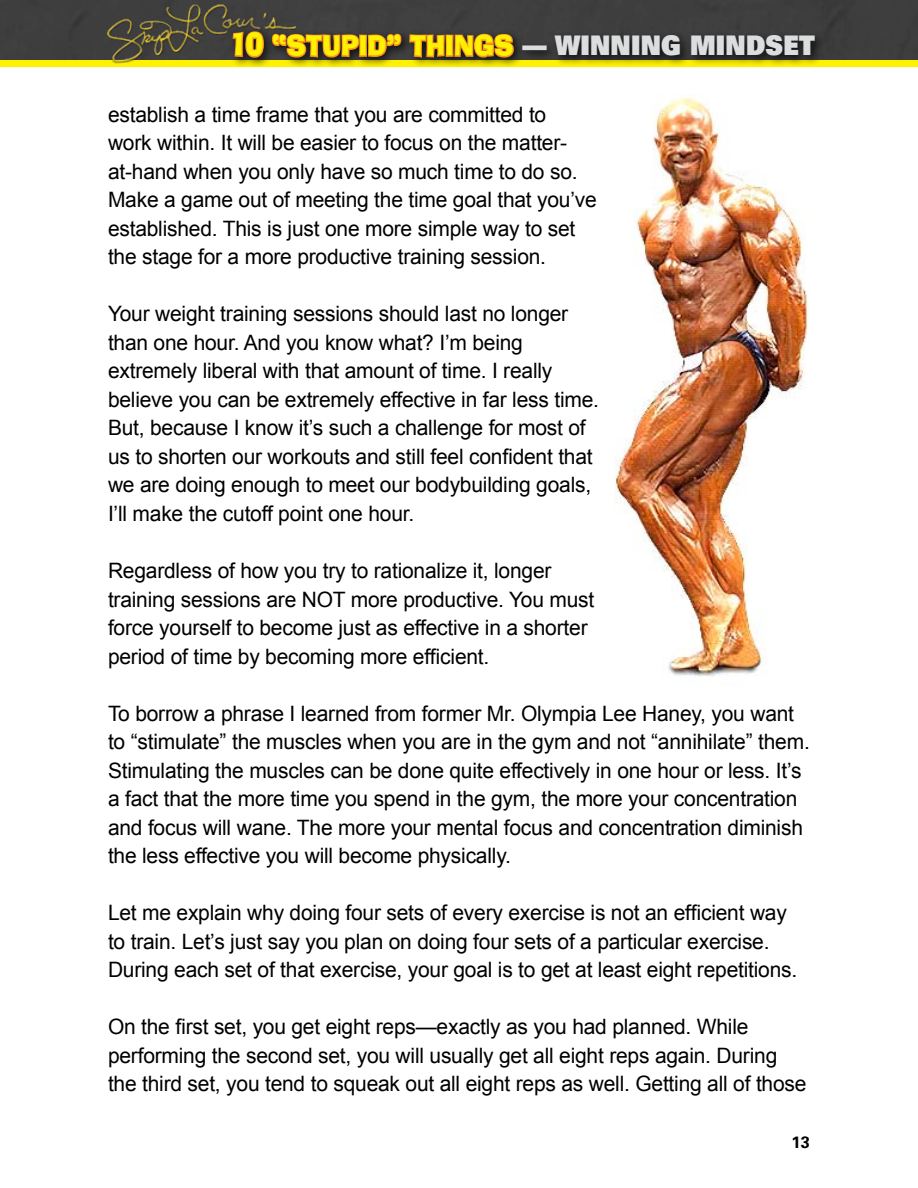
<style>
.page{position:relative;width:918px;height:1188px;background:#fff}
.page>*{position:absolute;margin:0;border:0;box-sizing:border-box;transform-origin:0 0}
.t1{font:900 27px "Univers";letter-spacing:.01em;color:#dcddde;scale:.9 1}
.t2{font:21.15px/28.5px "Arial";letter-spacing:-.01em;color:#000}
.t3{font:700 16.5px "Univers";color:#000}
.s1{font-family:"Ad Lib BT";font-weight:400;font-size:30px;color:#fff200}
.s2{font-family:"Ad Lib BT";font-weight:400;color:#fff200}
</style>
<div class="page">
<svg style="left:0;top:59px;width:918px;height:7px"></svg>
<div style="left:0;top:0;width:918px;height:59px;background:#3e3e3e"></div>
<div style="left:228px;top:26px;width:598px;height:43px;background:#000;opacity:.75"></div>
<svg style="left:271px;top:26px;width:244px;height:43px;background:#8c6f2c"></svg>
<img style="left:102px;top:0;width:197px;height:68px">
<img style="left:614px;top:97px;width:195px;height:580px">
<p class="t1" style="left:230px;top:28px;width:652px"><span class="s1">10</span> <span class="s2">“STUPID” THINGS</span> — WINNing MINDSET</p>
<p class="t2" style="left:108px;top:100px;width:490px">establish a time frame that you are committed to<br>work within. It will be easier to focus on the matter&shy;at-hand when you only have so much time to do so.<br>Make a game out of meeting the time goal that you’ve established. This is just one more simple way to set the stage for a more productive training session.</p>
<p class="t2" style="left:108px;top:300px;width:493px">Your weight training sessions should last no longer than one hour. And you know what? I’m being extremely liberal with that amount of time. I really believe you can be extremely effective in far less time.<br>But, because I know it’s such a challenge for most of us to shorten our workouts and still feel confident that we are doing enough to meet our bodybuilding goals, I’ll make the cutoff point one hour.</p>
<p class="t2" style="left:108px;top:557px;width:488px">Regardless of how you try to rationalize it, longer training sessions are NOT more productive. You must force yourself to become just as effective in a shorter period of time by becoming more efficient.</p>
<p class="t2" style="left:108px;top:699px;width:703px">To borrow a phrase I learned from former Mr. Olympia Lee Haney, you want to “stimulate” the muscles when you are in the gym and not “annihilate” them.<br>Stimulating the muscles can be done quite effectively in one hour or less. It’s a fact that the more time you spend in the gym, the more your concentration and focus will wane. The more your mental focus and concentration diminish the less effective you will become physically.</p>
<p class="t2" style="left:108px;top:899px;width:691px">Let me explain why doing four sets of every exercise is not an efficient way to train. Let’s just say you plan on doing four sets of a particular exercise.<br>During each set of that exercise, your goal is to get at least eight repetitions.</p>
<p class="t2" style="left:108px;top:1013px;width:700px">On the first set, you get eight reps—exactly as you had planned. While performing the second set, you will usually get all eight reps again. During the third set, you tend to squeak out all eight reps as well. Getting all of those</p>
<p class="t3" style="left:792px;top:1131px;width:20px">13</p>
</div>
